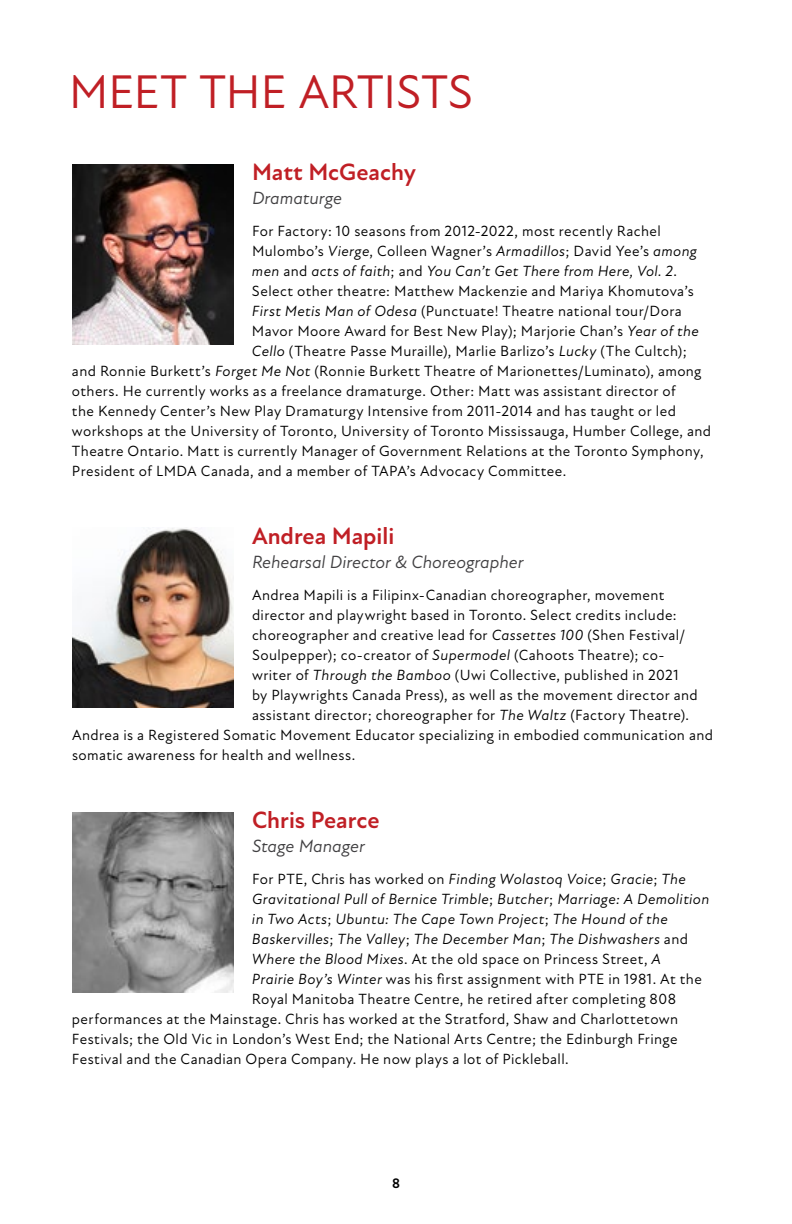
<style>
.page{position:relative;width:792px;height:1224px;background:#fff}
.page>*{position:absolute;margin:0;border:0;box-sizing:border-box;transform-origin:0 0}
.t1{font:48px "New Atten";letter-spacing:-.01em;color:#c01f25}
.t2{font:700 24px "New Atten";color:#c01f25}
.t3{font:italic 18px "New Atten";color:#414042}
.t4{font:15px "New Atten";letter-spacing:.025em;color:#000}
.t5{font:italic 15px "New Atten";letter-spacing:.025em;color:#000}
.t6{font:700 14px "New Atten";color:#000}
.s1{font-style:italic}
.s2{font-style:normal}
</style>
<div class="page">
<img style="left:72px;top:165px;width:162px;height:180px">
<img style="left:72px;top:528px;width:162px;height:180px">
<img style="left:72px;top:813px;width:162px;height:180px">
<h1 class="t1" style="left:69px;top:64px;width:406px">MEET THE ARTISTS</h1>
<h2 class="t2" style="left:252px;top:158px;width:166px">Matt McGeachy</h2>
<p class="t3" style="left:252px;top:187px;width:92px">Dramaturge</p>
<p class="t4" style="left:252px;top:222px;width:410px">For Factory: 10 seasons from 2012-2022, most recently Rachel</p>
<p class="t4" style="left:252px;top:242px;width:446px">Mulombo’s <span class="s1">Vierge</span>, Colleen Wagner’s <span class="s1">Armadillos</span>; David Yee’s <span class="s1">among</span></p>
<p class="t5" style="left:252px;top:262px;width:427px">men <span class="s2">and</span> acts of faith<span class="s2">; and</span> You Can’t Get There from Here, Vol. 2<span class="s2">.</span></p>
<p class="t4" style="left:252px;top:282px;width:443px">Select other theatre: Matthew Mackenzie and Mariya Khomutova’s</p>
<p class="t4" style="left:252px;top:302px;width:431px"><span class="s1">First Metis Man of Odesa</span> (Punctuate! Theatre national tour/Dora</p>
<p class="t4" style="left:252px;top:322px;width:448px">Mavor Moore Award for Best New Play); Marjorie Chan’s <span class="s1">Year of the</span></p>
<p class="t4" style="left:252px;top:342px;width:436px"><span class="s1">Cello</span> (Theatre Passe Muraille), Marlie Barlizo’s <span class="s1">Lucky</span> (The Cultch);</p>
<p class="t4" style="left:72px;top:362px;width:631px">and Ronnie Burkett’s <span class="s1">Forget Me Not</span> (Ronnie Burkett Theatre of Marionettes/Luminato), among</p>
<p class="t4" style="left:72px;top:382px;width:605px">others. He currently works as a freelance dramaturge. Other: Matt was assistant director of</p>
<p class="t4" style="left:72px;top:402px;width:605px">the Kennedy Center’s New Play Dramaturgy Intensive from 2011-2014 and has taught or led</p>
<p class="t4" style="left:72px;top:422px;width:641px">workshops at the University of Toronto, University of Toronto Mississauga, Humber College, and</p>
<p class="t4" style="left:72px;top:442px;width:633px">Theatre Ontario. Matt is currently Manager of Government Relations at the Toronto Symphony,</p>
<p class="t4" style="left:72px;top:462px;width:496px">President of LMDA Canada, and a member of TAPA’s Advocacy Committee.</p>
<h2 class="t2" style="left:252px;top:522px;width:144px">Andrea Mapili</h2>
<p class="t3" style="left:252px;top:551px;width:273px">Rehearsal Director &amp; Choreographer</p>
<p class="t4" style="left:252px;top:586px;width:414px">Andrea Mapili is a Filipinx-Canadian choreographer, movement</p>
<p class="t4" style="left:252px;top:606px;width:426px">director and playwright based in Toronto. Select credits include:</p>
<p class="t4" style="left:252px;top:626px;width:435px">choreographer and creative lead for <span class="s1">Cassettes 100</span> (Shen Festival/</p>
<p class="t4" style="left:252px;top:646px;width:414px">Soulpepper); co-creator of <span class="s1">Supermodel</span> (Cahoots Theatre); co-</p>
<p class="t4" style="left:252px;top:666px;width:428px">writer of <span class="s1">Through the Bamboo</span> (Uwi Collective, published in 2021</p>
<p class="t4" style="left:252px;top:686px;width:447px">by Playwrights Canada Press), as well as the movement director and</p>
<p class="t4" style="left:252px;top:706px;width:439px">assistant director; choreographer for <span class="s1">The Waltz</span> (Factory Theatre).</p>
<p class="t4" style="left:72px;top:726px;width:643px">Andrea is a Registered Somatic Movement Educator specializing in embodied communication and</p>
<p class="t4" style="left:72px;top:746px;width:285px">somatic awareness for health and wellness.</p>
<h2 class="t2" style="left:252px;top:806px;width:129px">Chris Pearce</h2>
<p class="t3" style="left:252px;top:835px;width:114px">Stage Manager</p>
<p class="t5" style="left:252px;top:870px;width:435px"><span class="s2">For PTE, Chris has worked on</span> Finding Wolastoq Voice<span class="s2">;</span> Gracie<span class="s2">;</span> The</p>
<p class="t5" style="left:252px;top:890px;width:459px">Gravitational Pull of Bernice Trimble<span class="s2">;</span> Butcher<span class="s2">;</span> Marriage: A Demolition</p>
<p class="t5" style="left:252px;top:910px;width:417px">in Two Acts<span class="s2">;</span> Ubuntu: The Cape Town Project<span class="s2">;</span> The Hound of the</p>
<p class="t5" style="left:252px;top:930px;width:438px">Baskervilles<span class="s2">;</span> The Valley<span class="s2">;</span> The December Man<span class="s2">;</span> The Dishwashers <span class="s2">and</span></p>
<p class="t4" style="left:252px;top:950px;width:411px"><span class="s1">Where the Blood Mixes</span>. At the old space on Princess Street, <span class="s1">A</span></p>
<p class="t4" style="left:252px;top:970px;width:451px"><span class="s1">Prairie Boy’s Winter</span> was his first assignment with PTE in 1981. At the</p>
<p class="t4" style="left:252px;top:990px;width:426px">Royal Manitoba Theatre Centre, he retired after completing 808</p>
<p class="t4" style="left:72px;top:1010px;width:608px">performances at the Mainstage. Chris has worked at the Stratford, Shaw and Charlottetown</p>
<p class="t4" style="left:72px;top:1030px;width:607px">Festivals; the Old Vic in London’s West End; the National Arts Centre; the Edinburgh Fringe</p>
<p class="t4" style="left:72px;top:1050px;width:498px">Festival and the Canadian Opera Company. He now plays a lot of Pickleball.</p>
<p class="t6" style="left:392px;top:1175px;width:9px">8</p>
</div>
